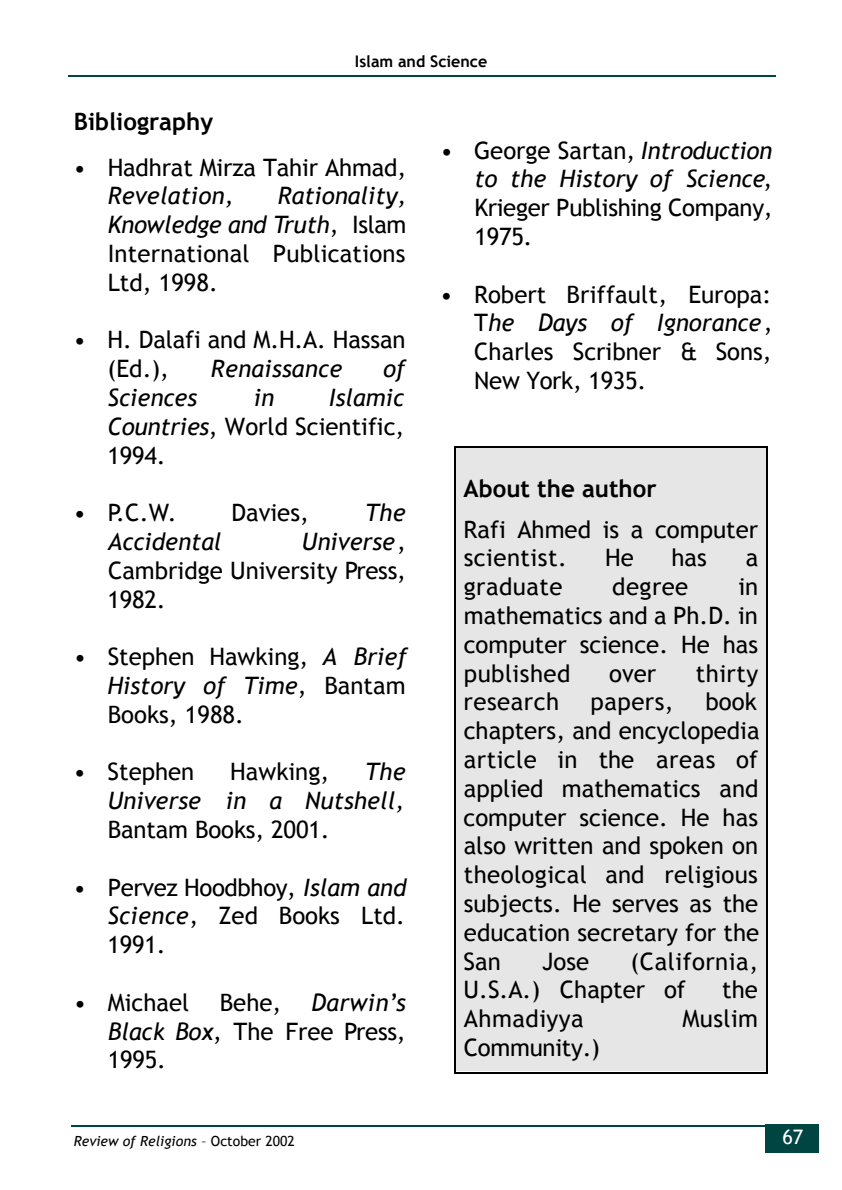
<style>
.page{position:relative;width:842px;height:1190px;background:#fff}
.page>*{position:absolute;margin:0;border:0;box-sizing:border-box;transform-origin:0 0}
.t1{font:24px/28.8px "Trebuchet MS";color:#000;text-align:justify}
.t2{font:italic 24px/29px "Trebuchet MS";color:#000;text-align:right}
.t3{font:24px/28.4px "Trebuchet MS";letter-spacing:.02em;color:#000}
.t4{font:700 24px "Trebuchet MS";color:#000}
.t5{font:20px "Trebuchet MS";color:#fff}
.t6{font:700 16px "Trebuchet MS";color:#000}
.t7{font:italic 14px "Trebuchet MS";color:#000}
.s1{font-style:italic}
.s2{font-style:normal}
</style>
<div class="page">
<div style="left:766px;top:1124px;width:53px;height:29px;background:#004541"></div>
<hr style="left:72px;top:1125px;width:694px;height:2px;background:#004541">
<hr style="left:68px;top:75px;width:708px;height:2px;background:#004541">
<div style="left:454px;top:446px;width:314px;height:628px;background:#e6e6e6"></div>
<p class="t6" style="left:355px;top:52px;width:134px">Islam and Science</p>
<p class="t4" style="left:74px;top:107px;width:141px">Bibliography</p>
<p class="t1" style="left:74px;top:152px;width:334px">• Hadhrat Mirza Tahir Ahmad,</p>
<p class="t2" style="left:108px;top:181px;width:128px">Revelation,</p>
<p class="t1" style="left:108px;top:181px;width:300px;text-indent:170px"><span class="s1">Rationality, Knowledge and Tr u t h</span>, Islam International Publications Ltd, 1998.</p>
<p class="t1" style="left:108px;top:325px;width:300px;text-indent:-34px">• H. Dalafi and M.H.A. Hassan (Ed.),</p>
<p class="t2" style="left:211px;top:354px;width:133px">Renaissance</p>
<p class="t2" style="left:383px;top:354px;width:24px">of</p>
<p class="t1" style="left:108px;top:383px;width:298px;text-indent:222px"><span class="s1">Islamic C o u n t r i e s</span>, World Scientific, 1 9 9 4 .</p>
<p class="t1" style="left:74px;top:498px;width:104px">• P. C . W.</p>
<p class="t1" style="left:231px;top:498px;width:79px">Davies,</p>
<p class="t2" style="left:365px;top:498px;width:42px">T h e</p>
<p class="t2" style="left:108px;top:527px;width:115px">Accidental</p>
<p class="t2" style="left:108px;top:383px;width:91px">Sciences</p>
<p class="t2" style="left:254px;top:383px;width:22px">in</p>
<p class="t1" style="left:108px;top:527px;width:300px;text-indent:194px"><span class="s1">Universe</span>, Cambridge University Pr e s s , 1 9 8 2 .</p>
<p class="t1" style="left:108px;top:642px;width:301px;text-indent:-34px">• Stephen Hawking, <span class="s1">A Brief History of Ti m e</span>, Bantam Books, 1988.</p>
<p class="t1" style="left:74px;top:757px;width:122px">• Stephen</p>
<p class="t1" style="left:230px;top:757px;width:101px">Hawking,</p>
<p class="t2" style="left:108px;top:757px;width:299px">T h e<br>Universe in a Nutshell,</p>
<p class="t1" style="left:108px;top:815px;width:224px">Bantam Books, 2001.</p>
<p class="t1" style="left:108px;top:872px;width:300px;text-indent:-34px">• Pervez Hoodbhoy, <span class="s1">Islam and S c i e n c e</span>, Zed Books Ltd.<br>1 9 9 1 .</p>
<p class="t1" style="left:74px;top:987px;width:117px">• Michael</p>
<p class="t1" style="left:220px;top:987px;width:63px">Behe,</p>
<p class="t1" style="left:108px;top:987px;width:300px;text-indent:204px"><span class="s1">D a r w i n ’s Black Box</span>, The Free Pr e s s , 1 9 9 5 .</p>
<p class="t1" style="left:474px;top:135px;width:300px;text-indent:-34px">• George Sartan, <span class="s1">I n t r o d u c t i o n to the History of Science</span>, Krieger Publishing Company, 1 9 7 5 .</p>
<p class="t1" style="left:474px;top:279px;width:300px;text-indent:-34px">• Robert Briffault, Europa:<br>T<span class="s1">he Days of Ignorance</span>, Charles Scribner &amp; Sons, New York, 1935.</p>
<p class="t4" style="left:464px;top:474px;width:194px">About the author</p>
<p class="t1" style="left:464px;top:515px;width:296px">Rafi Ahmed is a computer scientist.</p>
<p class="t1" style="left:605px;top:543px;width:30px">He</p>
<p class="t1" style="left:672px;top:543px;width:37px">has</p>
<p class="t1" style="left:746px;top:543px;width:14px">a</p>
<p class="t3" style="left:464px;top:572px;width:100px">graduate</p>
<p class="t1" style="left:612px;top:572px;width:78px">degree</p>
<p class="t1" style="left:464px;top:572px;width:296px;text-indent:275px">in mathematics and a Ph.D. in computer science. He has published</p>
<p class="t1" style="left:609px;top:658px;width:49px">over</p>
<p class="t1" style="left:696px;top:658px;width:64px">thirty</p>
<p class="t1" style="left:464px;top:687px;width:298px;text-align:left;text-indent:242px">book chapters, and encyclopedia article in the areas of applied mathematics and computer science. He has also written and spoken on theological and religious subjects. He serves as the education secretary for the<br>San</p>
<p class="t3" style="left:464px;top:687px;width:97px">research</p>
<p class="t1" style="left:591px;top:687px;width:85px">papers,</p>
<p class="t3" style="left:464px;top:947px;width:296px;text-indent:167px">(California,<br>U.S.A.) Chapter of</p>
<p class="t1" style="left:542px;top:946px;width:49px">Jose</p>
<p class="t1" style="left:722px;top:975px;width:37px">the</p>
<p class="t3" style="left:464px;top:1004px;width:121px">Ahmadiyya</p>
<p class="t1" style="left:682px;top:1004px;width:77px">Muslim</p>
<p class="t1" style="left:464px;top:1032px;width:138px">Community.)</p>
<p class="t7" style="left:74px;top:1132px;width:222px">Review of Religions <span class="s2">– October 2002</span></p>
<p class="t5" style="left:782px;top:1125px;width:22px">67</p>
</div>
